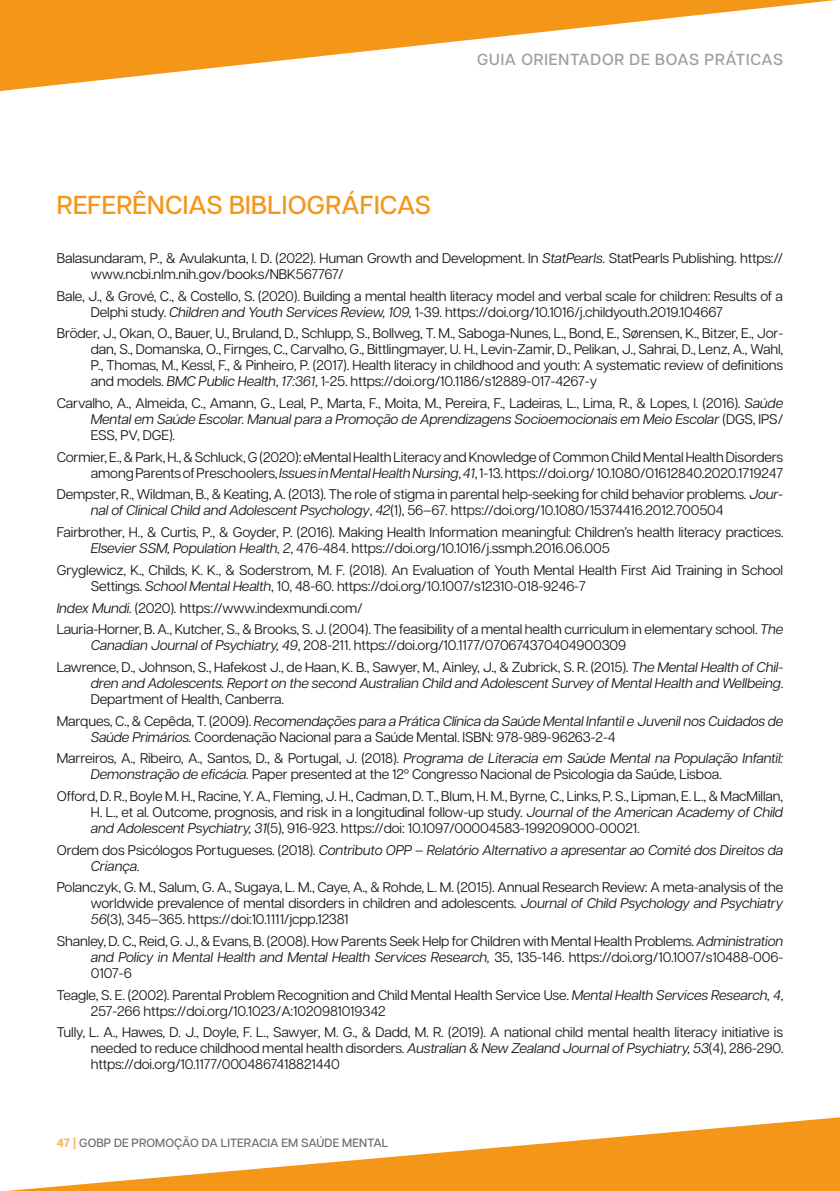
<style>
.page{position:relative;width:840px;height:1191px;background:#fff}
.page>*{position:absolute;margin:0;border:0;box-sizing:border-box;transform-origin:0 0}
.t1{font:500 26px "Articulat CF";letter-spacing:.01em;color:#f49618}
.t2{font:500 16px "Articulat CF";letter-spacing:.05em;color:#9c9c9d}
.t3{font:14px/16px "Articulat CF";letter-spacing:-.01em;color:#181716}
.t4{font:italic 14px/16px "Articulat CF";letter-spacing:-.01em;color:#181716}
.t5{font:500 12px "Articulat CF";letter-spacing:.01em;color:#6e6e6e}
.s1{font-style:italic}
.s2{font-style:normal}
.s3{font-weight:800;color:#f9b867}
</style>
<div class="page">
<svg style="left:0;top:0;width:836px;height:91px;fill:#f49618"></svg>
<svg style="left:6px;top:1117px;width:833px;height:74px"></svg>
<p class="t2" style="left:477px;top:47px;width:307px">GUIA ORIENTADOR DE BOAS PRÁTICAS</p>
<h1 class="t1" style="left:57px;top:186px;width:375px">REFERÊNCIAS BIBLIOGRÁFICAS</h1>
<p class="t3" style="left:91px;top:249px;width:693px;text-indent:-34px">Balasundaram, P., &amp; Avulakunta, I. D. (2022). Human Growth and Development. In <span class="s1">StatPearls</span>. StatPearls Publishing. https:// www.ncbi.nlm.nih.gov/books/NBK567767/</p>
<p class="t3" style="left:91px;top:287px;width:693px;text-indent:-34px">Bale, J., &amp; Grové, C., &amp; Costello, S. (2020). Building a mental health literacy model and verbal scale for children: Results of a<br>Delphi study. <span class="s1">Children and Youth Services Review, 109,</span> 1-39. https://doi.org/10.1016/j.childyouth.2019.104667</p>
<p class="t3" style="left:91px;top:324px;width:693px;text-align:justify;text-indent:-34px">Bröder, J., Okan, O., Bauer, U., Bruland, D., Schlupp, S., Bollweg, T. M., Saboga-Nunes, L., Bond, E., Sørensen, K., Bitzer, E., Jor&shy;dan, S., Domanska, O., Firnges, C., Carvalho, G., Bittlingmayer, U. H., Levin-Zamir, D., Pelikan, J., Sahrai, D., Lenz, A., Wahl, P., Thomas, M., Kessl, F., &amp; Pinheiro, P. (2017). Health literacy in childhood and youth: A systematic review of definitions and models. <span class="s1">BMC Public Health</span>, <span class="s1">17:361</span>, 1-25. https://doi.org/10.1186/s12889-017-4267-y</p>
<p class="t3" style="left:91px;top:394px;width:693px;text-align:justify;text-indent:-34px">Carvalho, A., Almeida, C., Amann, G., Leal, P., Marta, F., Moita, M., Pereira, F., Ladeiras, L., Lima, R., &amp; Lopes, I. (2016). <span class="s1">Saúde Mental em Saúde Escolar. Manual para a Promoção de Aprendizagens Socioemocionais em Meio Escolar</span> (DGS, IPS/ ESS, PV, DGE).</p>
<p class="t3" style="left:57px;top:448px;width:727px;text-align:right">Cormier, E., &amp; Park, H., &amp; Schluck, G (2020): eMental Health Literacy and Knowledge of Common Child Mental Health Disorders among Parents of Preschoolers, <span class="s1">Issues in Mental Health Nursing</span>, <span class="s1">41</span>, 1-13. https://doi.org/ 10.1080/01612840.2020.1719247</p>
<p class="t3" style="left:91px;top:485px;width:693px;text-indent:-34px">Dempster, R., Wildman, B., &amp; Keating, A. (2013). The role of stigma in parental help-seeking for child behavior problems. <span class="s1">Jour&shy;nal of Clinical Child and Adolescent Psychology</span>, <span class="s1">42</span>(1), 56–67. https://doi.org/10.1080/15374416.2012.700504</p>
<p class="t3" style="left:91px;top:523px;width:693px;text-indent:-34px">Fairbrother, H., &amp; Curtis, P., &amp; Goyder, P. (2016). Making Health Information meaningful: Children’s health literacy practices.<br><span class="s1">Elsevier SSM, Population Health, 2</span>, 476-484. https://doi.org/10.1016/j.ssmph.2016.06.005</p>
<p class="t3" style="left:91px;top:561px;width:693px;text-indent:-34px">Gryglewicz, K., Childs, K. K., &amp; Soderstrom, M. F. (2018). An Evaluation of Youth Mental Health First Aid Training in School<br>Settings. <span class="s1">School Mental Health</span>, 10, 48-60. https://doi.org/10.1007/s12310-018-9246-7</p>
<p class="t3" style="left:57px;top:596px;width:727px;line-height:21.6px"><span class="s1">Index Mundi.</span> (2020)<span class="s1">.</span> https://www.indexmundi.com/<br>Lauria-Horner, B. A., Kutcher, S., &amp; Brooks, S. J. (2004). The feasibility of a mental health curriculum in elementary school. <span class="s1">The</span></p>
<p class="t3" style="left:57px;top:633px;width:727px;line-height:21.6px;text-indent:34px"><span class="s1">Canadian Journal of Psychiatry, 49</span>, 208-211. https://doi.org/10.1177/070674370404900309<br>Lawrence, D., Johnson, S., Hafekost J., de Haan, K. B., Sawyer, M., Ainley, J., &amp; Zubrick, S. R. (2015). <span class="s1">The Mental Health of Chil-</span></p>
<p class="t4" style="left:91px;top:674px;width:693px">dren and Adolescents. Report on the second Australian Child and Adolescent Survey of Mental Health and Wellbeing<span class="s2">.<br>Department of Health, Canberra.</span></p>
<p class="t4" style="left:91px;top:711px;width:693px;text-indent:-34px"><span class="s2">Marques, C., &amp; Cepêda, T. (2009).</span> Recomendações para a Prática Clínica da Saúde Mental Infantil e Juvenil nos Cuidados de<br>Saúde Primários. <span class="s2">Coordenação Nacional para a Saúde Mental. ISBN: 978-989-96263-2-4</span></p>
<p class="t3" style="left:91px;top:749px;width:693px;text-indent:-34px">Marreiros, A., Ribeiro, A., Santos, D., &amp; Portugal, J. (2018). <span class="s1">Programa de Literacia em Saúde Mental na População Infantil:<br>Demonstração de eficácia.</span> Paper presented at the 12º Congresso Nacional de Psicologia da Saúde, Lisboa.</p>
<p class="t3" style="left:91px;top:787px;width:693px;text-align:justify;text-indent:-34px">Offord, D. R., Boyle M. H., Racine, Y. A., Fleming, J. H., Cadman, D. T., Blum, H. M., Byrne, C., Links, P. S., Lipman, E. L., &amp; MacMillan, H. L., et al. Outcome, prognosis, and risk in a longitudinal follow-up study. <span class="s1">Journal of the American Academy of Child and Adolescent Psychiatry, 31</span>(5), 916-923. https://doi: 10.1097/00004583-199209000-00021.</p>
<p class="t4" style="left:91px;top:841px;width:693px;text-indent:-34px"><span class="s2">Ordem dos Psicólogos Portugueses. (2018).</span> Contributo OPP – Relatório Alternativo a apresentar ao Comité dos Direitos da<br>Criança<span class="s2">.</span></p>
<p class="t3" style="left:91px;top:878px;width:693px;text-align:justify;text-indent:-34px">Polanczyk, G. M., Salum, G. A., Sugaya, L. M., Caye, A., &amp; Rohde, L. M. (2015). Annual Research Review: A meta-analysis of the worldwide prevalence of mental disorders in children and adolescents. <span class="s1">Journal of Child Psychology and Psychiatry 56</span>(3), 345–365. https://doi:10.1111/jcpp.12381</p>
<p class="t3" style="left:91px;top:932px;width:693px;text-align:justify;text-indent:-34px">Shanley, D. C., Reid, G. J., &amp; Evans, B. (2008). How Parents Seek Help for Children with Mental Health Problems. <span class="s1">Administration and Policy in Mental Health and Mental Health Services Research,</span> 35, 135-146. https://doi.org/10.1007/s10488-006- 0107-6</p>
<p class="t3" style="left:91px;top:986px;width:693px;text-indent:-34px">Teagle, S. E. (2002). Parental Problem Recognition and Child Mental Health Service Use. <span class="s1">Mental Health Services Research, 4</span>,<br>257-266 https://doi.org/10.1023/A:1020981019342</p>
<p class="t3" style="left:91px;top:1023px;width:693px;text-align:justify;text-indent:-34px">Tully, L. A., Hawes, D. J., Doyle, F. L., Sawyer, M. G., &amp; Dadd, M. R. (2019). A national child mental health literacy initiative is needed to reduce childhood mental health disorders. <span class="s1">Australian &amp; New Zealand Journal of Psychiatry, 53</span>(4), 286-290. https://doi.org/10.1177/0004867418821440</p>
<p class="t5" style="left:57px;top:1133px;width:333px"><span class="s3">47 |</span> GOBP DE PROMOÇÃO DA LITERACIA EM SAÚDE MENTAL</p>
</div>
